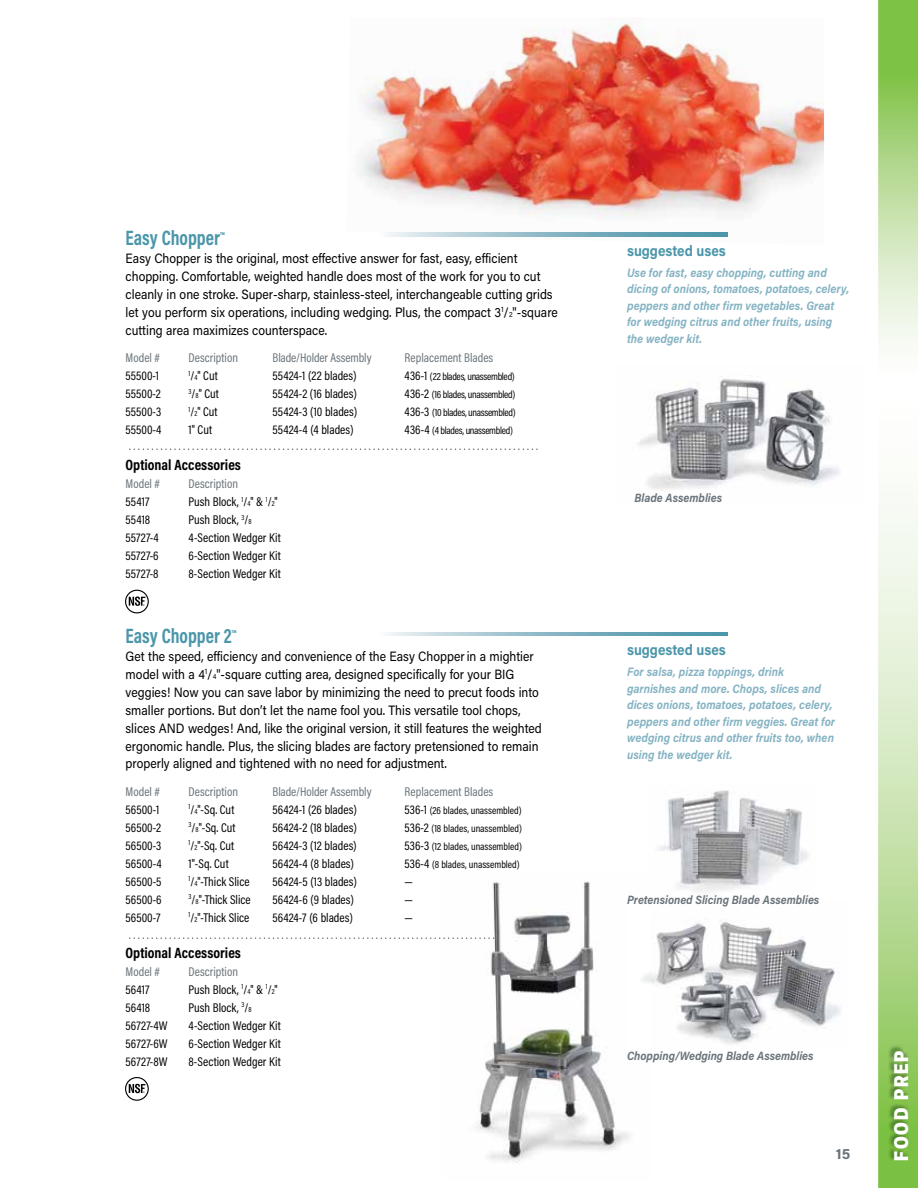
<style>
.page{position:relative;width:918px;height:1188px;background:#fff}
.page>*{position:absolute;margin:0;border:0;box-sizing:border-box;transform-origin:0 0}
.t1{font:700 21px "Acumin Pro Cond";color:#4c96aa;scale:.9 1}
.t2{font:900 condensed 19.5px "Elza";letter-spacing:.1em;color:#fff}
.t3{font:700 15px "Acumin Pro Cond";color:#000}
.t4{font:700 15px "Acumin Pro";color:#4c96aa;scale:.9 1}
.t5{font:700 15px "Acumin Pro";color:#6a747b}
.t6{font:13.5px/18px "Acumin Pro";color:#000;scale:.9 1}
.t7{font:12.75px "Acumin Pro Cond";color:#000}
.t8{font:12.75px "Acumin Pro Cond";color:#6a747b}
.t9{font:italic 700 12.15px/16.5px "Acumin Pro";color:#85b3c3;scale:.9 1}
.t10{font:italic 700 12px "Acumin Pro";color:#6a747b;scale:.9 1}
.t11{font:10.5px "Acumin Pro Cond";letter-spacing:-.03em;color:#000}
.t12{font:10.5px "Acumin Pro Cond";letter-spacing:-.01em;color:#000}
.s1{font-size:7.5px}
.s2{font-size:12.75px}
</style>
<div class="page">
<img style="left:359px;top:20px;width:465px;height:217px">
<img style="left:638px;top:376px;width:201px;height:114px">
<img style="left:476px;top:881px;width:154px;height:282px">
<svg style="left:878px;top:0;width:40px;height:1188px"></svg>
<img style="left:888px;top:1045px;width:20px;height:116px">
<svg style="left:359px;top:232px;width:369px;height:4px"></svg>
<svg style="left:387px;top:632px;width:341px;height:4px"></svg>
<svg style="left:129px;top:449px;width:409px;height:1px"></svg>
<div style="left:125px;top:590px;width:24px;height:23px;border:1px solid #000;border-radius:50%"></div>
<svg style="left:129px;top:597px;width:16px;height:9px"></svg>
<svg style="left:129px;top:937px;width:370px;height:2px"></svg>
<div style="left:125px;top:1077px;width:24px;height:24px;border:1px solid #000;border-radius:50%"></div>
<svg style="left:129px;top:1084px;width:16px;height:9px"></svg>
<img style="left:660px;top:790px;width:148px;height:101px">
<img style="left:627px;top:902px;width:214px;height:147px">
<h1 class="t1" style="left:126px;top:224px;width:111px">Easy Chopper<sup>™</sup></h1>
<p class="t6" style="left:126px;top:249px;width:482px">Easy Chopper is the original, most effective answer for fast, easy, efficient chopping . Comfortable, weighted handle does most of the work for you to cut cleanly in one stroke . Super-sharp, stainless-steel, interchangeable cutting grids let you perform six operations, including wedging . Plus, the compact 3<sup>1</sup>/<span class="s1">2</span>"-square cutting area maximizes counterspace .</p>
<p class="t8" style="left:126px;top:349px;width:36px">Model #</p>
<p class="t8" style="left:189px;top:349px;width:51px">Description</p>
<p class="t8" style="left:273px;top:349px;width:100px">Blade/Holder Assembly</p>
<p class="t8" style="left:405px;top:349px;width:90px">Replacement Blades</p>
<p class="t7" style="left:126px;top:367px;width:35px">55500-1</p>
<p class="t7" style="left:189px;top:367px;width:31px"><sup>1</sup>/<span class="s1">4</span>" Cut</p>
<p class="t7" style="left:273px;top:367px;width:86px">55424-1 (22 blades)</p>
<p class="t11" style="left:405px;top:370px;width:112px"><span class="s2">436-1</span> (22 blades, unassembled)</p>
<p class="t7" style="left:126px;top:385px;width:37px">55500-2</p>
<p class="t7" style="left:189px;top:385px;width:32px"><sup>3</sup>/<span class="s1">8</span>" Cut</p>
<p class="t7" style="left:273px;top:385px;width:86px">55424-2 (16 blades)</p>
<p class="t11" style="left:405px;top:388px;width:112px"><span class="s2">436-2</span> (16 blades, unassembled)</p>
<p class="t7" style="left:126px;top:403px;width:37px">55500-3</p>
<p class="t7" style="left:189px;top:403px;width:31px"><sup>1</sup>/<span class="s1">2</span>" Cut</p>
<p class="t7" style="left:273px;top:403px;width:86px">55424-3 (10 blades)</p>
<p class="t11" style="left:405px;top:406px;width:113px"><span class="s2">436-3</span> (10 blades, unassembled)</p>
<p class="t7" style="left:126px;top:421px;width:37px">55500-4</p>
<p class="t7" style="left:189px;top:421px;width:25px">1" Cut</p>
<p class="t7" style="left:273px;top:421px;width:83px">55424-4 (4 blades)</p>
<p class="t11" style="left:405px;top:424px;width:110px"><span class="s2">436-4</span> (4 blades, unassembled)</p>
<p class="t3" style="left:126px;top:455px;width:117px">Optional Accessories</p>
<p class="t8" style="left:126px;top:475px;width:36px">Model #</p>
<p class="t8" style="left:189px;top:475px;width:51px">Description</p>
<p class="t7" style="left:126px;top:493px;width:25px">55417</p>
<p class="t7" style="left:189px;top:493px;width:91px">Push Block, <sup>1</sup>/<span class="s1">4</span>" &amp; <sup>1</sup>/<span class="s1">2</span>"</p>
<p class="t7" style="left:126px;top:511px;width:26px">55418</p>
<p class="t7" style="left:189px;top:511px;width:64px">Push Block, <sup>3</sup>/<span class="s1">8</span></p>
<p class="t7" style="left:126px;top:529px;width:35px">55727-4</p>
<p class="t7" style="left:189px;top:529px;width:94px">4-Section Wedger Kit</p>
<p class="t7" style="left:126px;top:547px;width:35px">55727-6</p>
<p class="t7" style="left:189px;top:547px;width:94px">6-Section Wedger Kit</p>
<p class="t7" style="left:126px;top:565px;width:34px">55727-8</p>
<p class="t7" style="left:189px;top:565px;width:94px">8-Section Wedger Kit</p>
<h1 class="t1" style="left:126px;top:621px;width:124px">Easy Chopper 2<sup>™</sup></h1>
<p class="t6" style="left:126px;top:646px;width:464px">Get the speed, efficiency and convenience of the Easy Chopper in a mightier model with a 4<sup>1</sup>/<span class="s1">4</span>"-square cutting area, designed specifically for your BIG veggies! Now you can save labor by minimizing the need to precut foods into smaller portions . But don’t let the name fool you . This versatile tool chops, slices AND wedges! And, like the original version, it still features the weighted ergonomic handle . Plus, the slicing blades are factory pretensioned to remain properly aligned and tightened with no need for adjustment .</p>
<p class="t8" style="left:126px;top:783px;width:36px">Model #</p>
<p class="t8" style="left:189px;top:783px;width:51px">Description</p>
<p class="t8" style="left:273px;top:783px;width:100px">Blade/Holder Assembly</p>
<p class="t8" style="left:405px;top:783px;width:90px">Replacement Blades</p>
<p class="t7" style="left:126px;top:801px;width:35px">56500-1</p>
<p class="t7" style="left:189px;top:801px;width:47px"><sup>1</sup>/<span class="s1">4</span>"-Sq. Cut</p>
<p class="t7" style="left:273px;top:801px;width:86px">56424-1 (26 blades)</p>
<p class="t12" style="left:405px;top:803px;width:119px"><span class="s2">536-1</span> (26 blades, unassembled)</p>
<p class="t7" style="left:126px;top:819px;width:37px">56500-2</p>
<p class="t7" style="left:189px;top:819px;width:48px"><sup>3</sup>/<span class="s1">8</span>"-Sq. Cut</p>
<p class="t7" style="left:273px;top:819px;width:86px">56424-2 (18 blades)</p>
<p class="t12" style="left:405px;top:821px;width:119px"><span class="s2">536-2</span> (18 blades, unassembled)</p>
<p class="t7" style="left:126px;top:837px;width:37px">56500-3</p>
<p class="t7" style="left:189px;top:837px;width:47px"><sup>1</sup>/<span class="s1">2</span>"-Sq. Cut</p>
<p class="t7" style="left:273px;top:837px;width:86px">56424-3 (12 blades)</p>
<p class="t12" style="left:405px;top:839px;width:119px"><span class="s2">536-3</span> (12 blades, unassembled)</p>
<p class="t7" style="left:126px;top:855px;width:37px">56500-4</p>
<p class="t7" style="left:189px;top:855px;width:42px">1"-Sq. Cut</p>
<p class="t7" style="left:273px;top:855px;width:83px">56424-4 (8 blades)</p>
<p class="t12" style="left:405px;top:857px;width:117px"><span class="s2">536-4</span> (8 blades, unassembled)</p>
<p class="t7" style="left:126px;top:873px;width:37px">56500-5</p>
<p class="t7" style="left:189px;top:873px;width:62px"><sup>1</sup>/<span class="s1">4</span>"-Thick Slice</p>
<p class="t7" style="left:273px;top:873px;width:86px">56424-5 (13 blades)</p>
<p class="t7" style="left:405px;top:873px;width:10px">—</p>
<p class="t7" style="left:126px;top:891px;width:38px">56500-6</p>
<p class="t7" style="left:189px;top:891px;width:64px"><sup>3</sup>/<span class="s1">8</span>"-Thick Slice</p>
<p class="t7" style="left:273px;top:891px;width:83px">56424-6 (9 blades)</p>
<p class="t7" style="left:405px;top:891px;width:10px">—</p>
<p class="t7" style="left:126px;top:909px;width:36px">56500-7</p>
<p class="t7" style="left:189px;top:909px;width:62px"><sup>1</sup>/<span class="s1">2</span>"-Thick Slice</p>
<p class="t7" style="left:273px;top:909px;width:82px">56424-7 (6 blades)</p>
<p class="t7" style="left:405px;top:909px;width:10px">—</p>
<p class="t3" style="left:126px;top:942px;width:117px">Optional Accessories</p>
<p class="t8" style="left:126px;top:963px;width:36px">Model #</p>
<p class="t8" style="left:189px;top:963px;width:51px">Description</p>
<p class="t7" style="left:126px;top:981px;width:25px">56417</p>
<p class="t7" style="left:189px;top:981px;width:91px">Push Block, <sup>1</sup>/<span class="s1">4</span>" &amp; <sup>1</sup>/<span class="s1">2</span>"</p>
<p class="t7" style="left:126px;top:999px;width:26px">56418</p>
<p class="t7" style="left:189px;top:999px;width:64px">Push Block, <sup>3</sup>/<span class="s1">8</span></p>
<p class="t7" style="left:126px;top:1017px;width:43px">56727-4W</p>
<p class="t7" style="left:189px;top:1017px;width:94px">4-Section Wedger Kit</p>
<p class="t7" style="left:126px;top:1035px;width:43px">56727-6W</p>
<p class="t7" style="left:189px;top:1035px;width:94px">6-Section Wedger Kit</p>
<p class="t7" style="left:126px;top:1053px;width:43px">56727-8W</p>
<p class="t7" style="left:189px;top:1053px;width:94px">8-Section Wedger Kit</p>
<p class="t4" style="left:627px;top:240px;width:111px">suggested uses</p>
<p class="t9" style="left:627px;top:263px;width:248px">Use for fast, easy chopping, cutting and dicing of onions, tomatoes, potatoes, celery, peppers and other firm vegetables. Great for wedging citrus and other fruits, using the wedger kit.</p>
<p class="t10" style="left:635px;top:490px;width:99px">Blade Assemblies</p>
<p class="t4" style="left:627px;top:639px;width:111px">suggested uses</p>
<p class="t9" style="left:627px;top:663px;width:233px">For salsa, pizza toppings, drink garnishes and more. Chops, slices and dices onions, tomatoes, potatoes, celery, peppers and other firm veggies. Great for wedging citrus and other fruits too, when using the wedger kit.</p>
<p class="t10" style="left:627px;top:891px;width:215px">Pretensioned Slicing Blade Assemblies</p>
<p class="t10" style="left:627px;top:1047px;width:209px">Chopping/Wedging Blade Assemblies</p>
<p class="t5" style="left:836px;top:1143px;width:16px">15</p>
<h2 class="t2" style="left:887px;top:1161px;width:112px;rotate:-90deg">FOOD PREP</h2>
</div>
